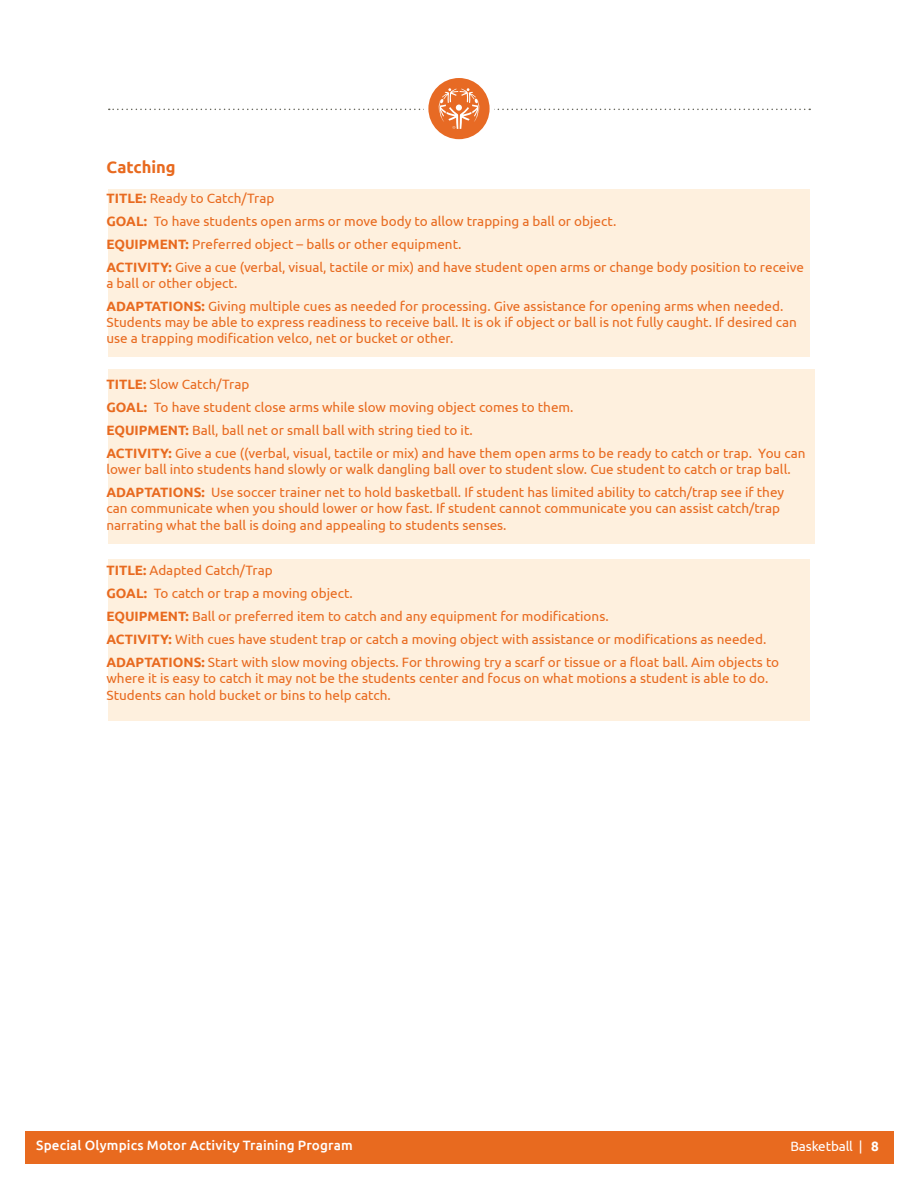
<style>
.page{position:relative;width:918px;height:1188px;background:#fff}
.page>*{position:absolute;margin:0;border:0;box-sizing:border-box;transform-origin:0 0}
.t1{font:700 16.5px "Ubuntu";color:#e86a1f}
.t2{font:13.5px/23px "Ubuntu";color:#e86a1f}
.t3{font:13.5px "Ubuntu";letter-spacing:.02em;color:#fff}
.t4{font:500 13.5px "Ubuntu";letter-spacing:.01em;color:#fff}
.t5{font:13.5px "Ubuntu";letter-spacing:-.01em;color:#fff}
.s1{font-weight:700}
</style>
<div class="page">
<div style="left:108px;top:559px;width:702px;height:162px;background:#fef0de"></div>
<div style="left:108px;top:369px;width:706px;height:175px;background:#fef0de"></div>
<div style="left:108px;top:189px;width:702px;height:167px;background:#fef0de"></div>
<div style="left:25px;top:1131px;width:868px;height:33px;background:#e86a1f"></div>
<svg style="left:426px;top:76px;width:66px;height:65px"></svg>
<div style="left:424px;top:73px;width:70px;height:71px;border:4px solid #fff;border-radius:50%"></div>
<svg style="left:109px;top:88px;width:701px;height:41px"></svg>
<p class="t1" style="left:106px;top:157px;width:71px">Catching</p>
<p class="t2" style="left:106px;top:186px;width:699px"><span class="s1">TITLE:</span> Ready to Catch/Trap<br><span class="s1">GOAL:</span> To have students open arms or move body to allow trapping a ball or object.<br><span class="s1">EQUIPMENT:</span> Preferred object – balls or other equipment.<br><span class="s1">ACTIVITY:</span> Give a cue (verbal, visual, tactile or mix) and have student open arms or change body position to receive</p>
<p class="t2" style="left:106px;top:271px;width:678px">a ball or other object.<br><span class="s1">ADAPTATIONS:</span> Giving multiple cues as needed for processing. Give assistance for opening arms when needed.</p>
<p class="t2" style="left:106px;top:314px;width:692px;line-height:16.2px">Students may be able to express readiness to receive ball. It is ok if object or ball is not fully caught. If desired can use a trapping modification velco, net or bucket or other.</p>
<p class="t2" style="left:106px;top:372px;width:701px"><span class="s1">TITLE:</span> Slow Catch/Trap<br><span class="s1">GOAL:</span> To have student close arms while slow moving object comes to them.<br><span class="s1">EQUIPMENT:</span> Ball, ball net or small ball with string tied to it.<br><span class="s1">ACTIVITY:</span> Give a cue ((verbal, visual, tactile or mix) and have them open arms to be ready to catch or trap. You can</p>
<p class="t2" style="left:106px;top:458px;width:686px">lower ball into students hand slowly or walk dangling ball over to student slow. Cue student to catch or trap ball.<br><span class="s1">ADAPTATIONS:</span> Use soccer trainer net to hold basketball. If student has limited ability to catch/trap see if they</p>
<p class="t2" style="left:106px;top:500px;width:675px;line-height:16.2px">can communicate when you should lower or how fast. If student cannot communicate you can assist catch/trap narrating what the ball is doing and appealing to students senses.</p>
<p class="t2" style="left:106px;top:559px;width:674px"><span class="s1">TITLE:</span> Adapted Catch/Trap<br><span class="s1">GOAL:</span> To catch or trap a moving object.<br><span class="s1">EQUIPMENT:</span> Ball or preferred item to catch and any equipment for modifications.<br><span class="s1">ACTIVITY:</span> With cues have student trap or catch a moving object with assistance or modifications as needed.<br><span class="s1">ADAPTATIONS:</span> Start with slow moving objects. For throwing try a scarf or tissue or a float ball. Aim objects to</p>
<p class="t2" style="left:106px;top:670px;width:663px;line-height:16.2px">where it is easy to catch it may not be the students center and focus on what motions a student is able to do.<br>Students can hold bucket or bins to help catch.</p>
<p class="t4" style="left:36px;top:1137px;width:221px">Special Olympics Motor Activity Tr</p>
<p class="t3" style="left:39px;top:1138px;width:317px">Special Olympics Motor Activity Training Program</p>
<p class="t5" style="left:790px;top:1138px;width:90px">Basketball | <span class="s1">8</span></p>
</div>
